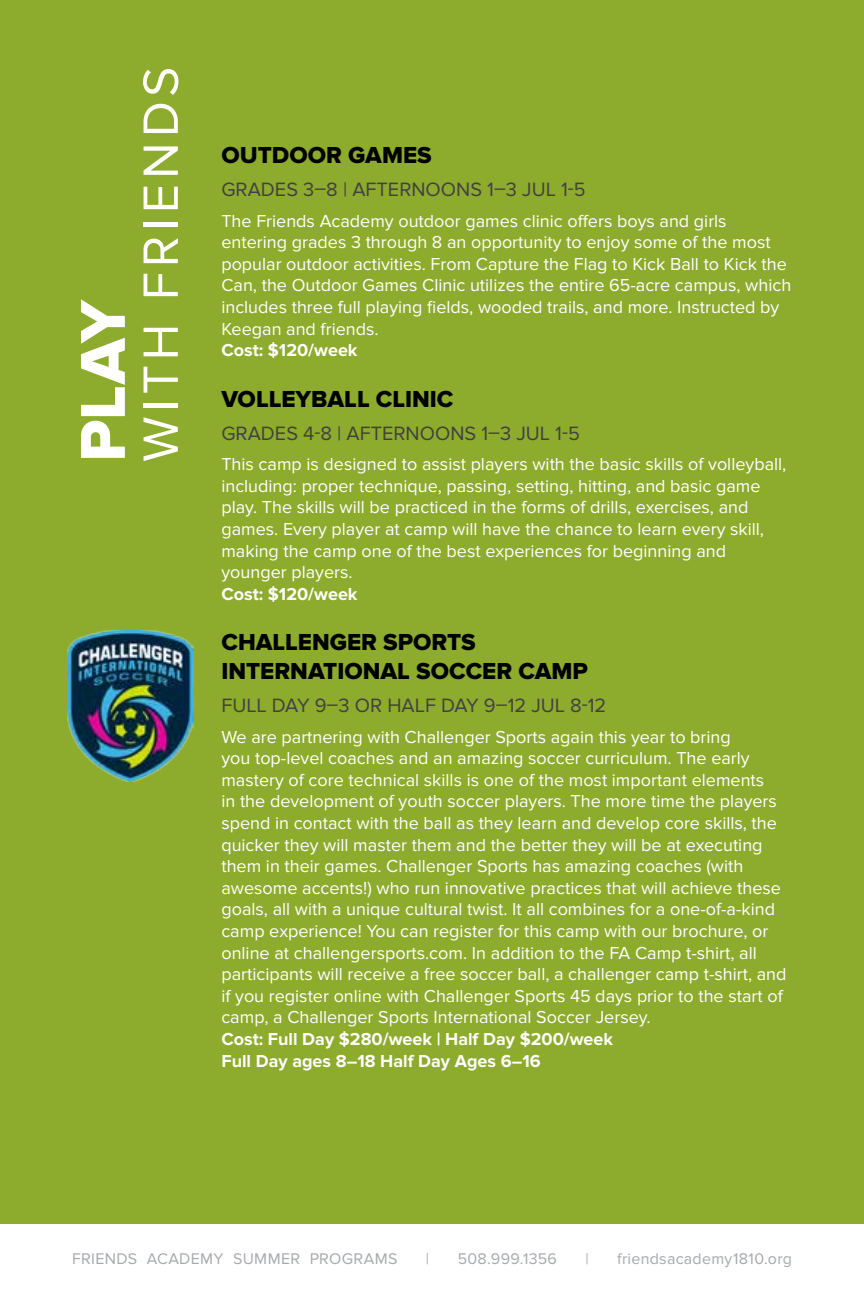
<style>
.page{position:relative;width:864px;height:1296px;background:#fff}
.page>*{position:absolute;margin:0;border:0;box-sizing:border-box;transform-origin:0 0}
.t1{font:65.8px "Proxima Nova Extrabld";color:#fff}
.t2{font:51.4px "Proxima Nova";letter-spacing:.1em;color:#fff}
.t3{font:24px/28.8px "Proxima Nova Extrabld";color:#000}
.t4{font:20px "Proxima Nova";color:#414042}
.t5{font:18px/21.6px "Proxima Nova";color:#fff}
.t6{font:700 18px/21.6px "Proxima Nova";color:#fff}
.t7{font:16px "Proxima Nova";letter-spacing:.02em;color:#a7a9ac}
</style>
<div class="page">
<div style="left:0;top:0;width:864px;height:1224px;background:#8dab2d"></div>
<img style="left:68px;top:630px;width:125px;height:151px">
<h1 class="t1" style="left:65px;top:462px;width:165px;rotate:-90deg">PLAY</h1>
<h2 class="t2" style="left:131px;top:462px;width:397px;rotate:-90deg">WITH FRIENDS</h2>
<h3 class="t3" style="left:221px;top:141px;width:212px">OUTDOOR GAMES</h3>
<p class="t4" style="left:221px;top:178px;width:366px">GRADES 3–8 | AFTERNOONS 1–3 JUL 1-5</p>
<p class="t5" style="left:221px;top:210px;width:571px">The Friends Academy outdoor games clinic offers boys and girls entering grades 3 through 8 an opportunity to enjoy some of the most popular outdoor activities. From Capture the Flag to Kick Ball to Kick the Can, the Outdoor Games Clinic utilizes the entire 65-acre campus, which includes three full playing fields, wooded trails, and more. Instructed by Keegan and friends.</p>
<p class="t6" style="left:221px;top:340px;width:138px">Cost: $120/week</p>
<h3 class="t3" style="left:221px;top:385px;width:234px">VOLLEYBALL CLINIC</h3>
<p class="t4" style="left:221px;top:421px;width:360px">GRADES 4-8 | AFTERNOONS 1–3 JUL 1-5</p>
<p class="t5" style="left:221px;top:454px;width:567px">This camp is designed to assist players with the basic skills of volleyball, including: proper technique, passing, setting, hitting, and basic game play. The skills will be practiced in the forms of drills, exercises, and games. Every player at camp will have the chance to learn every skill, making the camp one of the best experiences for beginning and younger players.</p>
<p class="t6" style="left:221px;top:583px;width:138px">Cost: $120/week</p>
<h3 class="t3" style="left:221px;top:628px;width:368px">CHALLENGER SPORTS<br>INTERNATIONAL SOCCER CAMP</h3>
<p class="t4" style="left:221px;top:694px;width:386px">FULL DAY 9–3 OR HALF DAY 9–12 JUL 8-12</p>
<p class="t5" style="left:221px;top:726px;width:567px">We are partnering with Challenger Sports again this year to bring<br>you top-level coaches and an amazing soccer curriculum. The early mastery of core technical skills is one of the most important elements<br>in the development of youth soccer players. The more time the players spend in contact with the ball as they learn and develop core skills, the quicker they will master them and the better they will be at executing them in their games. Challenger Sports has amazing coaches (with awesome accents!) who run innovative practices that will achieve these goals, all with a unique cultural twist. It all combines for a one-of-a-kind camp experience! You can register for this camp with our brochure, or online at challengersports.com. In addition to the FA Camp t-shirt, all participants will receive a free soccer ball, a challenger camp t-shirt, and if you register online with Challenger Sports 45 days prior to the start of camp, a Challenger Sports International Soccer Jersey.</p>
<p class="t6" style="left:221px;top:1029px;width:393px">Cost: Full Day $280/week | Half Day $200/week<br>Full Day ages 8–18 Half Day Ages 6–16</p>
<p class="t7" style="left:72px;top:1250px;width:327px">FRIENDS ACADEMY SUMMER PROGRAMS</p>
<p class="t7" style="left:426px;top:1250px;width:5px">|</p>
<p class="t7" style="left:458px;top:1250px;width:101px">508.999.1356</p>
<p class="t7" style="left:586px;top:1250px;width:5px">|</p>
<p class="t7" style="left:617px;top:1250px;width:176px">friendsacademy1810.org</p>
</div>
